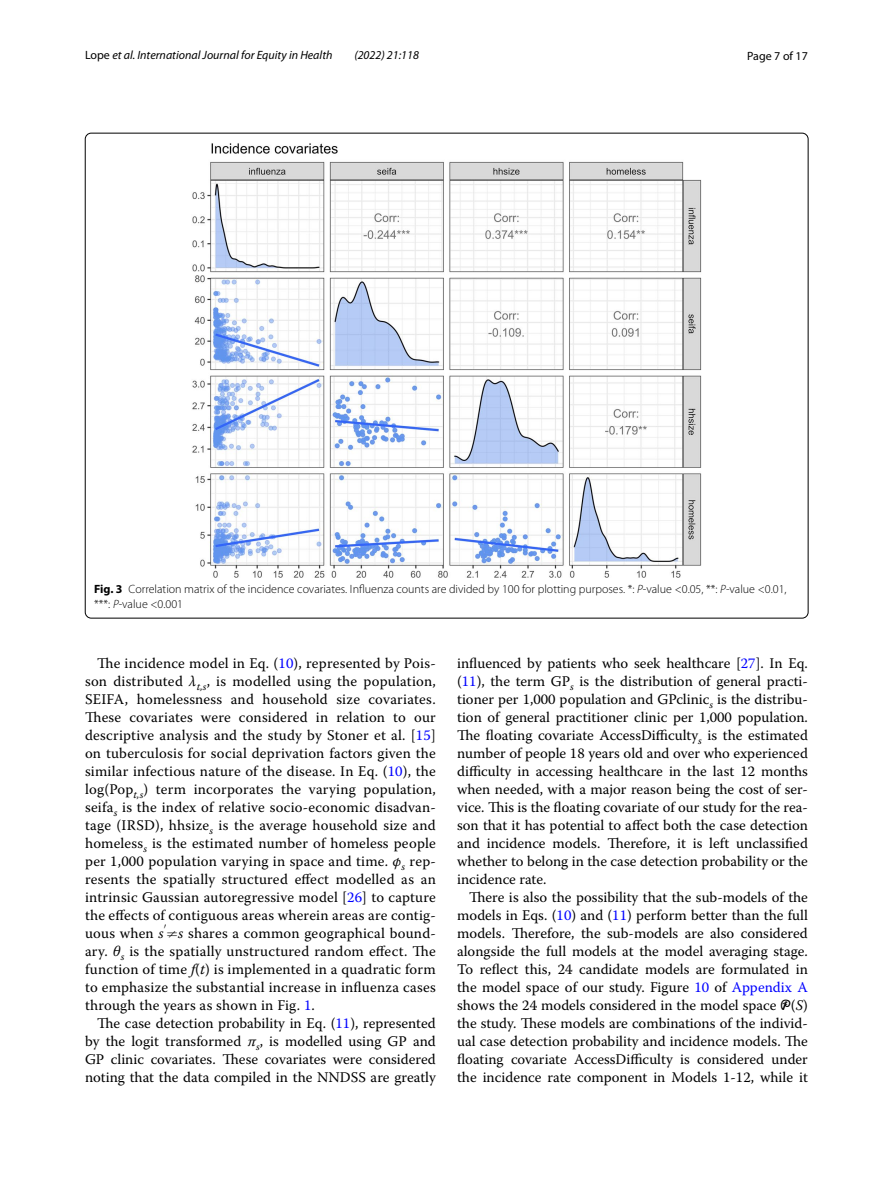
<style>
.page{position:relative;width:893px;height:1187px;background:#fff}
.page>*{position:absolute;margin:0;border:0;box-sizing:border-box;transform-origin:0 0}
.t1{font:14.7px/18px "Warnock Pro";color:#000;text-align:justify}
.t2{font:300 12px/15px "Myriad Pro";color:#000}
.t3{font:italic 12px "Myriad Pro";color:#000}
.t4{font:12px "Myriad Pro";color:#000}
.s1{font-style:normal}
.s2{font-weight:700}
.s3{font-style:italic}
.s4{color:#00f}
.s5{font-family:"Code 2000"}
</style>
<div class="page">
<img style="left:192px;top:143px;width:510px;height:435px">
<p class="t3" style="left:85px;top:48px;width:249px"><span class="s1">Lope</span> et al. International Journal for Equity in Health</p>
<p class="t3" style="left:354px;top:48px;width:66px">(2022) 21:118</p>
<p class="t4" style="left:747px;top:48px;width:62px">Page 7 of 17</p>
<p class="t2" style="left:94px;top:582px;width:694px"><span class="s2">Fig. 3</span> Correlation matrix of the incidence covariates. Influenza counts are divided by 100 for plotting purposes. *: <span class="s3">P</span>-value &lt;0.05, **: <span class="s3">P</span>-value &lt;0.01, ***: <span class="s3">P</span>-value &lt;0.001</p>
<p class="t1" style="left:85px;top:654px;width:352px;text-indent:12px">The incidence model in Eq. (<span class="s4">10</span>), represented by Pois&shy;son distributed <span class="s3">λ</span><sub>t,s</sub>, is modelled using the population, SEIFA, homelessness and household size covariates.<br>These covariates were considered in relation to our descriptive analysis and the study by Stoner et al. [<span class="s4">15</span>] on tuberculosis for social deprivation factors given the similar infectious nature of the disease. In Eq. (<span class="s4">10</span>), the log(Pop<sub>t,s</sub>) term incorporates the varying population, seifa<sub>s</sub> is the index of relative socio-economic disadvan&shy;tage (IRSD), hhsize<sub>s</sub> is the average household size and homeless<sub>s</sub> is the estimated number of homeless people per 1,000 population varying in space and time. <span class="s3">φ</span><sub>s</sub> rep&shy;resents the spatially structured effect modelled as an intrinsic Gaussian autoregressive model [<span class="s4">26</span>] to capture the effects of contiguous areas wherein areas are contig&shy;uous when <span class="s3">s</span> ≠<span class="s3">s</span> shares a common geographical bound&shy;ary. <span class="s3">θ</span><sub>s</sub> is the spatially unstructured random effect. The function of time <span class="s3">f</span>(<span class="s3">t</span>) is implemented in a quadratic form to emphasize the substantial increase in influenza cases through the years as shown in Fig. <span class="s4">1</span>.</p>
<p class="t1" style="left:85px;top:1014px;width:352px;text-indent:12px">The case detection probability in Eq. (<span class="s4">11</span>), represented by the logit transformed <span class="s3">π</span><sub>s</sub>, is modelled using GP and GP clinic covariates. These covariates were considered noting that the data compiled in the NNDSS are greatly</p>
<p class="t1" style="left:457px;top:654px;width:352px">influenced by patients who seek healthcare [<span class="s4">27</span>]. In Eq. (<span class="s4">11</span>), the term GP<sub>s</sub> is the distribution of general practi&shy;tioner per 1,000 population and GPclinic<sub>s</sub> is the distribu&shy;tion of general practitioner clinic per 1,000 population.<br>The floating covariate AccessDifficulty<sub>s</sub> is the estimated number of people 18 years old and over who experienced difficulty in accessing healthcare in the last 12 months when needed, with a major reason being the cost of ser&shy;vice. This is the floating covariate of our study for the rea&shy;son that it has potential to affect both the case detection and incidence models. Therefore, it is left unclassified whether to belong in the case detection probability or the incidence rate.</p>
<p class="t1" style="left:457px;top:888px;width:352px;text-indent:12px">There is also the possibility that the sub-models of the models in Eqs. (<span class="s4">10</span>) and (<span class="s4">11</span>) perform better than the full models. Therefore, the sub-models are also considered alongside the full models at the model averaging stage.<br>To reflect this, 24 candidate models are formulated in the model space of our study. Figure <span class="s4">10</span> of <span class="s4">Appendix A </span>shows the 24 models considered in the model space <span class="s5">℘</span>(<span class="s3">S</span>) the study. These models are combinations of the individ&shy;ual case detection probability and incidence models. The floating covariate AccessDifficulty is considered under the incidence rate component in Models 1-12, while it</p>
</div>
